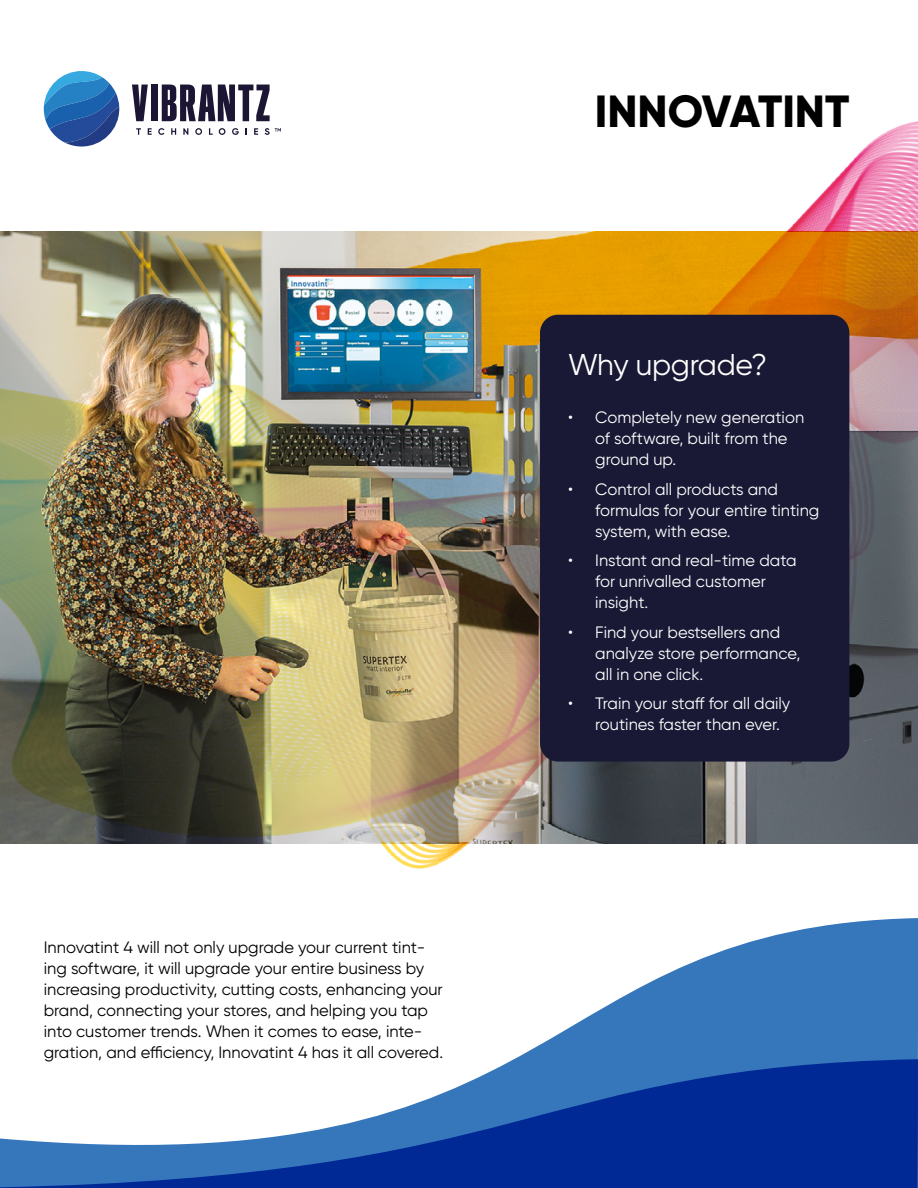
<style>
.page{position:relative;width:918px;height:1188px;background:#fff}
.page>*{position:absolute;margin:0;border:0;box-sizing:border-box;transform-origin:0 0}
.t1{font:800 45px "Gilroy";color:#000}
.t2{font:30px "Gilroy";letter-spacing:-.01em;color:#fff}
.t3{font:16.5px/21px "Gilroy";color:#fff}
.t4{font:16.5px/21px "Gilroy";color:#000}
</style>
<div class="page">
<img style="left:0;top:231px;width:918px;height:612px">
<svg style="left:514px;top:992px;width:404px;height:67px;background:#538bc5"></svg>
<svg style="left:0;top:1059px;width:918px;height:129px"></svg>
<div style="left:540px;top:315px;width:309px;height:447px;background:#191936;border-radius:18px"></div>
<img style="left:43px;top:84px;width:875px;height:147px">
<img style="left:2px;top:843px;width:916px;height:149px">
<svg style="left:132px;top:85px;width:16px;height:36px"></svg>
<div style="left:151px;top:85px;width:7px;height:36px;background:#1c1534"></div>
<svg style="left:162px;top:85px;width:108px;height:36px"></svg>
<svg style="left:136px;top:128px;width:5px;height:7px"></svg>
<svg style="left:148px;top:128px;width:4px;height:7px"></svg>
<svg style="left:158px;top:128px;width:6px;height:7px"></svg>
<svg style="left:171px;top:128px;width:5px;height:7px"></svg>
<svg style="left:183px;top:128px;width:5px;height:7px"></svg>
<svg style="left:195px;top:128px;width:7px;height:7px"></svg>
<svg style="left:209px;top:128px;width:4px;height:7px"></svg>
<svg style="left:219px;top:128px;width:6px;height:7px"></svg>
<svg style="left:232px;top:128px;width:7px;height:7px"></svg>
<svg style="left:254px;top:128px;width:4px;height:7px"></svg>
<svg style="left:265px;top:128px;width:16px;height:7px"></svg>
<svg style="left:44px;top:71px;width:75px;height:76px"></svg>
<p class="t4" style="left:44px;top:937px;width:401px">Innovatint 4 will not only upgrade your current tint&shy;ing software, it will upgrade your entire business by increasing productivity, cutting costs, enhancing your brand, connecting your stores, and helping you tap into customer trends. When it comes to ease, inte&shy;gration, and efficiency, Innovatint 4 has it all covered.</p>
<h1 class="t1" style="left:595px;top:83px;width:256px">INNOVATINT</h1>
<h2 class="t2" style="left:568px;top:346px;width:200px">Why upgrade?</h2>
<p class="t3" style="left:595px;top:407px;width:211px;text-indent:-27px">• Completely new generation of software, built from the ground up.</p>
<p class="t3" style="left:595px;top:478px;width:226px;text-indent:-27px">• Control all products and formulas for your entire tinting system, with ease.</p>
<p class="t3" style="left:595px;top:550px;width:203px;text-indent:-27px">• Instant and real-time data for unrivalled customer insight.</p>
<p class="t3" style="left:595px;top:621px;width:207px;text-indent:-27px">• Find your bestsellers and analyze store performance, all in one click.</p>
<p class="t3" style="left:595px;top:693px;width:197px;text-indent:-27px">• Train your staff for all daily routines faster than ever.</p>
</div>
